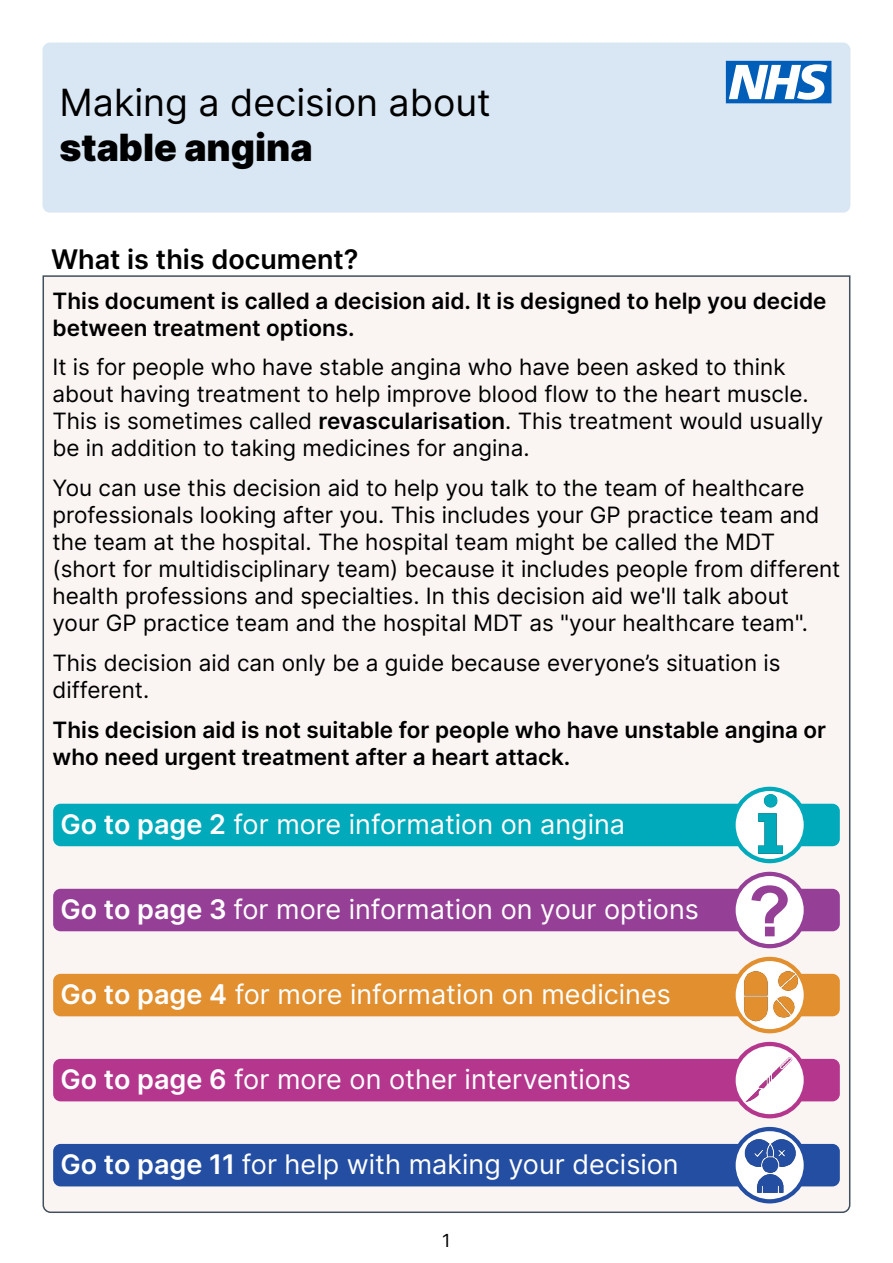
<style>
.page{position:relative;width:893px;height:1263px;background:#fff}
.page>*{position:absolute;margin:0;border:0;box-sizing:border-box;transform-origin:0 0}
.t1{font:700 70.5px "Arial";color:#953f97}
.Main_title{font:37.5px/45px "Inter";color:#000}
.Subtitle{font:27px "Inter";color:#fff}
.Subtitle-2{font:600 27px "Inter";color:#000}
.Main_para{font:22.5px/27px "Inter";color:#000}
.Main_para-2{font:600 22.5px/27px "Inter";color:#000}
.t2{font:18px "Inter";color:#000}
.s1{font-weight:900}
.s2{font-weight:600}
</style>
<div class="page">
<div style="left:43px;top:43px;width:807px;height:170px;background:#d9e7f4;border-radius:7px"></div>
<svg style="left:726px;top:61px;width:105px;height:42px"></svg>
<div style="left:42px;top:275px;width:809px;height:938px;background:#faf5f3"></div>
<div style="left:53px;top:804px;width:787px;height:42px;background:#00aaba;border-radius:7px"></div>
<div style="left:731px;top:787px;width:77px;height:76px;background:#00aaba;border-radius:50%"></div>
<img style="left:736px;top:791px;width:68px;height:68px;border-radius:34px">
<div style="left:53px;top:889px;width:787px;height:42px;background:#953f97;border-radius:7px"></div>
<div style="left:731px;top:872px;width:77px;height:76px;background:#953f97;border-radius:50%"></div>
<div style="left:736px;top:876px;width:68px;height:68px;background:#fff;border-radius:50%"></div>
<div style="left:53px;top:974px;width:787px;height:42px;background:#e18f2f;border-radius:7px"></div>
<div style="left:731px;top:957px;width:77px;height:76px;background:#e18f2f;border-radius:50%"></div>
<img style="left:736px;top:961px;width:68px;height:68px;border-radius:34px">
<div style="left:53px;top:1059px;width:787px;height:42px;background:#b5368d;border-radius:7px"></div>
<div style="left:731px;top:1042px;width:77px;height:76px;background:#b5368d;border-radius:50%"></div>
<img style="left:736px;top:1046px;width:68px;height:68px;border-radius:34px">
<div style="left:53px;top:1144px;width:787px;height:42px;background:#244ea2;border-radius:7px"></div>
<div style="left:731px;top:1127px;width:77px;height:76px;background:#244ea2;border-radius:50%"></div>
<img style="left:736px;top:1131px;width:68px;height:68px;border-radius:34px">
<p class="Main_title" style="left:60px;top:79px;width:433px">Making a decision about <span class="s1">stable angina</span></p>
<p class="Subtitle-2" style="left:51px;top:239px;width:309px">What is this document?</p>
<p class="Main_para-2" style="left:53px;top:286px;width:776px">This document is called a decision aid. It is designed to help you decide between treatment options.</p>
<p class="Main_para" style="left:53px;top:353px;width:772px">It is for people who have stable angina who have been asked to think about having treatment to help improve blood flow to the heart muscle.<br>This is sometimes called <span class="s2">revascularisation</span>. This treatment would usually be in addition to taking medicines for angina.</p>
<p class="Main_para" style="left:53px;top:474px;width:789px">You can use this decision aid to help you talk to the team of healthcare professionals looking after you. This includes your GP practice team and the team at the hospital. The hospital team might be called the MDT (short for multidisciplinary team) because it includes people from different health professions and specialties. In this decision aid we'll talk about your GP practice team and the hospital MDT as "your healthcare team".</p>
<p class="Main_para" style="left:53px;top:649px;width:730px">This decision aid can only be a guide because everyone’s situation is different.</p>
<p class="Main_para-2" style="left:53px;top:715px;width:775px">This decision aid is not suitable for people who have unstable angina or who need urgent treatment after a heart attack.</p>
<p class="Subtitle" style="left:60px;top:805px;width:566px"><span class="s2">Go to page 2</span> for more information on angina</p>
<p class="Subtitle" style="left:60px;top:890px;width:640px"><span class="s2">Go to page 3</span> for more information on your options</p>
<p class="Subtitle" style="left:60px;top:975px;width:612px"><span class="s2">Go to page 4</span> for more information on medicines</p>
<p class="Subtitle" style="left:60px;top:1060px;width:572px"><span class="s2">Go to page 6</span> for more on other interventions</p>
<p class="Subtitle" style="left:60px;top:1145px;width:620px"><span class="s2">Go to page 11</span> for help with making your decision</p>
<p class="t2" style="left:442px;top:1228px;width:10px">1</p>
<h1 class="t1" style="left:748px;top:862px;width:45px">?</h1>
</div>
